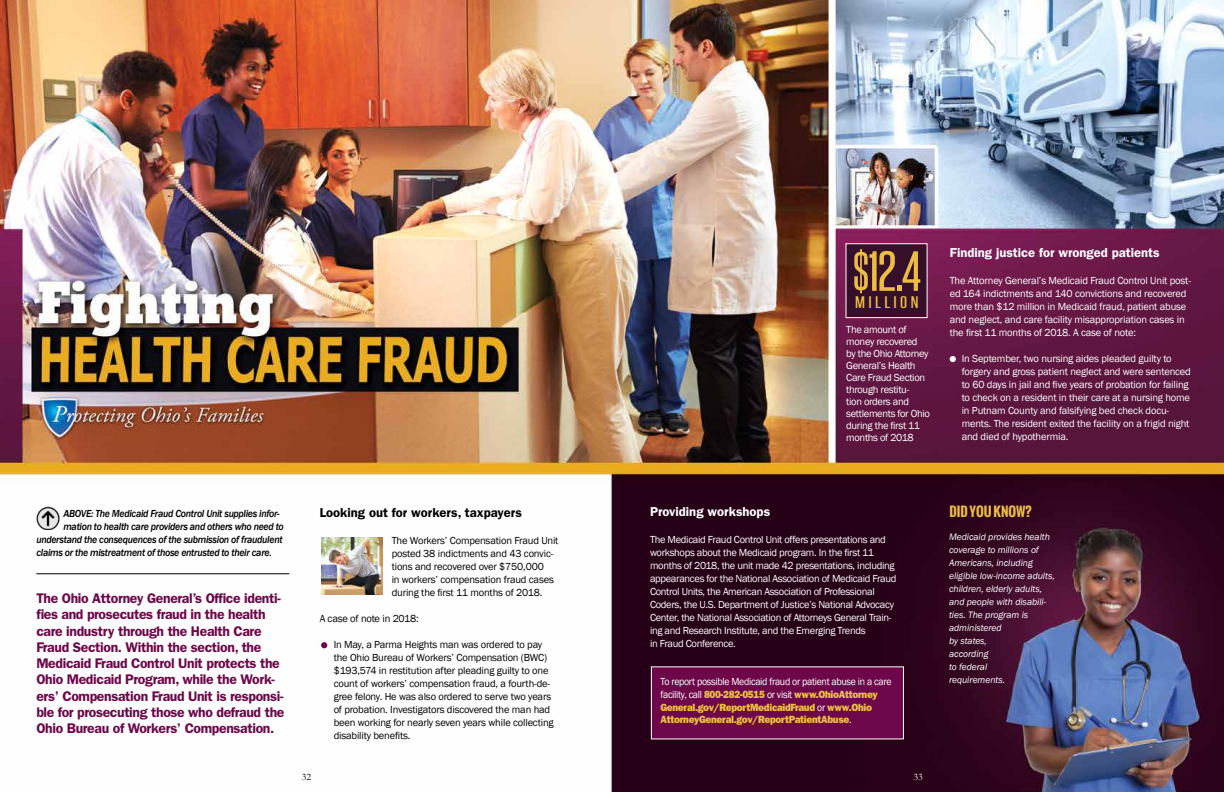
<style>
.page{position:relative;width:1224px;height:792px;background:#fff}
.page>*{position:absolute;margin:0;border:0;box-sizing:border-box;transform-origin:0 0}
.t1{font:48px "Steelfish Rg";color:#ecbd44;scale:1.25 1}
.t2{font:14.3px "Steelfish Rg";letter-spacing:.15em;color:#ecbd44;scale:1.54 1}
.t3{font:600 14px/16.3px "ITC Franklin Gothic Std";letter-spacing:-.025em;color:#6d0749}
.t4{font:600 13px "ITC Franklin Gothic Std";color:#fff}
.t5{font:600 13px "ITC Franklin Gothic Std";color:#000}
.t6{font:700 13px "Oswald";color:#ecbd44}
.t7{font:10.5px/13px "Franklin Gothic";letter-spacing:-.03em;color:#fff}
.t8{font:10.5px/13px "Franklin Gothic";letter-spacing:-.015em;color:#000}
.t9{font:italic 500 10.5px "Franklin Gothic";letter-spacing:-.03em;color:#000;scale:.95 1}
.t10{font:10.5px/12.7px "ITC Franklin Gothic Std Hvy";letter-spacing:-.03em;color:#ecbd44;scale:.94 1}
.t11{font:10.5px "Franklin Gothic";letter-spacing:-.03em;color:#fff;scale:.94 1}
.t12{font:10px "Garamond";color:#fff}
.t13{font:10px "Garamond";color:#000}
.t14{font:italic 9.6px/13px "Franklin Gothic";letter-spacing:-.005em;color:#fff}
.s1{font-family:"Franklin Gothic";color:#fff}
</style>
<div class="page">
<img style="left:0;top:0;width:1224px;height:792px">
<svg style="left:928px;top:174px;width:5px;height:5px"></svg>
<hr style="left:36px;top:573px;width:253px;height:1px;background:#000">
<div style="left:846px;top:243px;width:82px;height:75px;background:#360f2b;border:1px solid #fff"></div>
<div style="left:651px;top:666px;width:253px;height:73px;background:#6d0749"></div>
<img style="left:321px;top:537px;width:61px;height:58px">
<svg style="left:321px;top:642px;width:6px;height:6px"></svg>
<svg style="left:950px;top:356px;width:6px;height:6px"></svg>
<img style="left:36px;top:506px;width:25px;height:23px">
<p class="t9" style="left:63px;top:507px;width:229px">ABOVE: The Medicaid Fraud Control Unit supplies infor-</p>
<p class="t9" style="left:63px;top:520px;width:233px">mation to health care providers and others who need to</p>
<p class="t9" style="left:36px;top:533px;width:261px">understand the consequences of the submission of fraudulent</p>
<p class="t9" style="left:36px;top:546px;width:249px">claims or the mistreatment of those entrusted to their care.</p>
<p class="t3" style="left:36px;top:590px;width:250px">The Ohio Attorney General’s Office identi&shy;fies and prosecutes fraud in the health care industry through the Health Care Fraud Section. Within the section, the Medicaid Fraud Control Unit protects the Ohio Medicaid Program, while the Work&shy;ers’ Compensation Fraud Unit is responsi&shy;ble for prosecuting those who defraud the Ohio Bureau of Workers’ Compensation.</p>
<p class="t5" style="left:320px;top:505px;width:204px">Looking out for workers, taxpayers</p>
<p class="t8" style="left:392px;top:534px;width:168px">The Workers’ Compensation Fraud Unit posted 38 indictments and 43 convic&shy;tions and recovered over $750,000<br>in workers’ compensation fraud cases during the first 11 months of 2018.</p>
<p class="t8" style="left:320px;top:612px;width:101px">A case of note in 2018:</p>
<p class="t8" style="left:334px;top:638px;width:222px">In May, a Parma Heights man was ordered to pay the Ohio Bureau of Workers’ Compensation (BWC) $193,574 in restitution after pleading guilty to one count of workers’ compensation fraud, a fourth-de&shy;gree felony. He was also ordered to serve two years of probation. Investigators discovered the man had been working for nearly seven years while collecting disability benefits.</p>
<p class="t13" style="left:302px;top:771px;width:11px">32</p>
<h1 class="t1" style="left:852px;top:242px;width:56px">$12.4</h1>
<h2 class="t2" style="left:855px;top:294px;width:43px">MILLION</h2>
<p class="t7" style="left:846px;top:324px;width:85px;line-height:12px">The amount of money recovered<br>by the Ohio Attorney<br>General’s Health<br>Care Fraud Section through restitu-<br>tion orders and settlements for Ohio during the first 11 months of 2018</p>
<p class="t4" style="left:950px;top:245px;width:211px">Finding justice for wronged patients</p>
<p class="t7" style="left:950px;top:274px;width:243px">The Attorney General’s Medicaid Fraud Control Unit post&shy;ed 164 indictments and 140 convictions and recovered more than $12 million in Medicaid fraud, patient abuse and neglect, and care facility misappropriation cases in the first 11 months of 2018. A case of note:</p>
<p class="t7" style="left:962px;top:352px;width:231px">In September, two nursing aides pleaded guilty to forgery and gross patient neglect and were sentenced to 60 days in jail and five years of probation for failing to check on a resident in their care at a nursing home in Putnam County and falsifying bed check docu&shy;ments. The resident exited the facility on a frigid night and died of hypothermia.</p>
<p class="t4" style="left:650px;top:503px;width:122px">Providing workshops</p>
<p class="t7" style="left:650px;top:533px;width:248px">The Medicaid Fraud Control Unit offers presentations and workshops about the Medicaid program. In the first 11 months of 2018, the unit made 42 presentations, including appearances for the National Association of Medicaid Fraud Control Units, the American Association of Professional Coders, the U.S. Department of Justice’s National Advocacy Center, the National Association of Attorneys General Train&shy;ing and Research Institute, and the Emerging Trends<br>in Fraud Conference.</p>
<p class="t11" style="left:661px;top:675px;width:247px">To report possible Medicaid fraud or patient abuse in a care</p>
<p class="t10" style="left:661px;top:688px;width:233px"><span class="s1">facility, call</span> 800-282-0515 <span class="s1">or visit</span> www.OhioAttorney<br>General.gov/ReportMedicaidFraud <span class="s1">or</span> www.Ohio<br>AttorneyGeneral.gov/ReportPatientAbuse<span class="s1">.</span></p>
<p class="t12" style="left:914px;top:771px;width:11px">33</p>
<p class="t6" style="left:949px;top:501px;width:84px">DID YOU KNOW?</p>
<p class="t14" style="left:949px;top:531px;width:107px">Medicaid provides health coverage to millions of<br>Americans, including eligible low-income adults, children, elderly adults, and people with disabili&shy;ties. The program is administered<br>by states,<br>according<br>to federal<br>requirements.</p>
</div>
